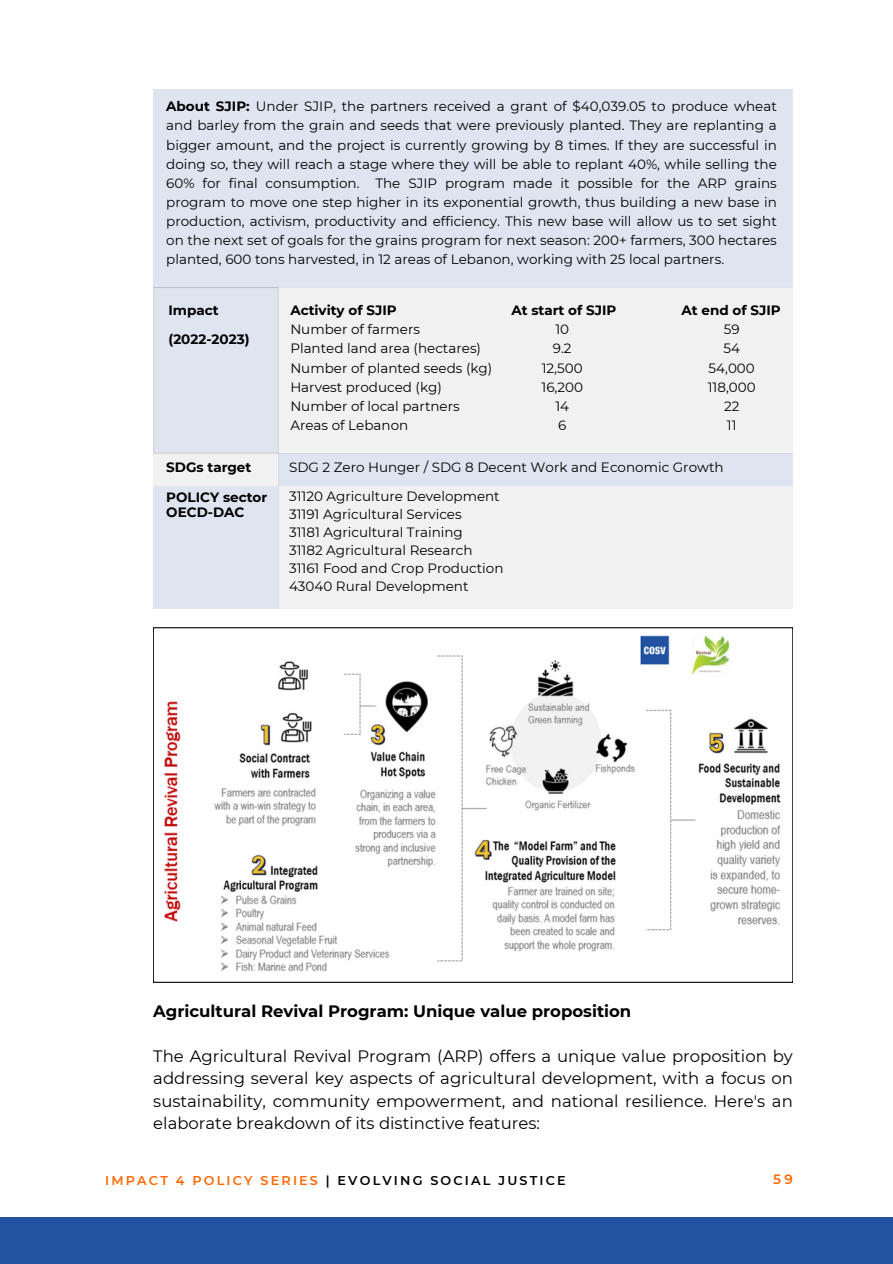
<style>
.page{position:relative;width:893px;height:1264px;background:#fff}
.page>*{position:absolute;margin:0;border:0;box-sizing:border-box;transform-origin:0 0}
.t1{font:16.5px/22.5px "Montserrat";color:#000;text-align:justify}
.t2{font:700 16.5px "Montserrat";color:#000}
.t3{font:13.5px/19.2px "Montserrat";color:#000}
.t4{font:700 13.5px/29.2px "Montserrat";color:#000}
.t5{font:600 13.5px "Montserrat";color:#ff6700}
.t6{font:600 12.75px "Montserrat";letter-spacing:.17em;color:#000001}
.s1{font-weight:700}
.s2{color:#ff6700}
</style>
<div class="page">
<div style="left:0;top:1217px;width:892px;height:46px;background:#2253a2"></div>
<div style="left:153px;top:89px;width:639px;height:198px;background:#dee5f1"></div>
<div style="left:153px;top:287px;width:125px;height:166px;background:#dee5f1"></div>
<div style="left:278px;top:287px;width:514px;height:166px;background:#f1f1f1"></div>
<div style="left:153px;top:453px;width:125px;height:33px;background:#f1f1f1"></div>
<div style="left:278px;top:453px;width:514px;height:33px;background:#dee5f1"></div>
<div style="left:153px;top:486px;width:125px;height:122px;background:#dee5f1"></div>
<div style="left:278px;top:486px;width:514px;height:122px;background:#f1f1f1"></div>
<img style="left:164px;top:635px;width:617px;height:337px">
<p class="t3" style="left:166px;top:97px;width:612px;text-align:justify"><span class="s1">About SJIP:</span> Under SJIP, the partners received a grant of $40,039.05 to produce wheat and barley from the grain and seeds that were previously planted. They are replanting a bigger amount, and the project is currently growing by 8 times. If they are successful in doing so, they will reach a stage where they will be able to replant 40%, while selling the 60% for final consumption. The SJIP program made it possible for the ARP grains program to move one step higher in its exponential growth, thus building a new base in production, activism, productivity and efficiency. This new base will allow us to set sight on the next set of goals for the grains program for next season: 200+ farmers, 300 hectares planted, 600 tons harvested, in 12 areas of Lebanon, working with 25 local partners.</p>
<p class="t4" style="left:168px;top:295px;width:83px">Impact (2022-2023)</p>
<p class="t4" style="left:290px;top:296px;width:108px">Activity of SJIP</p>
<p class="t4" style="left:511px;top:296px;width:107px">At start of SJIP</p>
<p class="t4" style="left:681px;top:296px;width:101px">At end of SJIP</p>
<p class="t3" style="left:290px;top:320px;width:203px">Number of farmers<br>Planted land area (hectares)<br>Number of planted seeds (kg)<br>Harvest produced (kg)<br>Number of local partners<br>Areas of Lebanon</p>
<p class="t3" style="left:541px;top:320px;width:43px;text-align:center">10<br>9.2<br>12,500<br>16,200<br>14<br>6</p>
<p class="t3" style="left:707px;top:320px;width:50px;text-align:center">59<br>54<br>54,000<br>118,000<br>22<br>11</p>
<p class="t4" style="left:166px;top:453px;width:87px">SDGs target</p>
<p class="t3" style="left:289px;top:452px;width:436px;line-height:29.5px">SDG 2 Zero Hunger / SDG 8 Decent Work and Economic Growth<br>31120 Agriculture Development</p>
<p class="t3" style="left:289px;top:505px;width:216px;line-height:18px">31191 Agricultural Services<br>31181 Agricultural Training<br>31182 Agricultural Research<br>31161 Food and Crop Production<br>43040 Rural Development</p>
<p class="t4" style="left:166px;top:489px;width:102px;line-height:14.7px">POLICY sector<br>OECD-DAC</p>
<p class="t2" style="left:153px;top:1000px;width:479px">Agricultural Revival Program: Unique value proposition</p>
<p class="t1" style="left:153px;top:1044px;width:641px">The Agricultural Revival Program (ARP) offers a unique value proposition by addressing several key aspects of agricultural development, with a focus on sustainability, community empowerment, and national resilience. Here's an elaborate breakdown of its distinctive features:</p>
<p class="t6" style="left:105px;top:1172px;width:462px"><span class="s2">IMPACT 4 POLICY SERIES</span> | EVOLVING SOCIAL JUSTICE</p>
<p class="t5" style="left:773px;top:1171px;width:21px">59</p>
</div>
